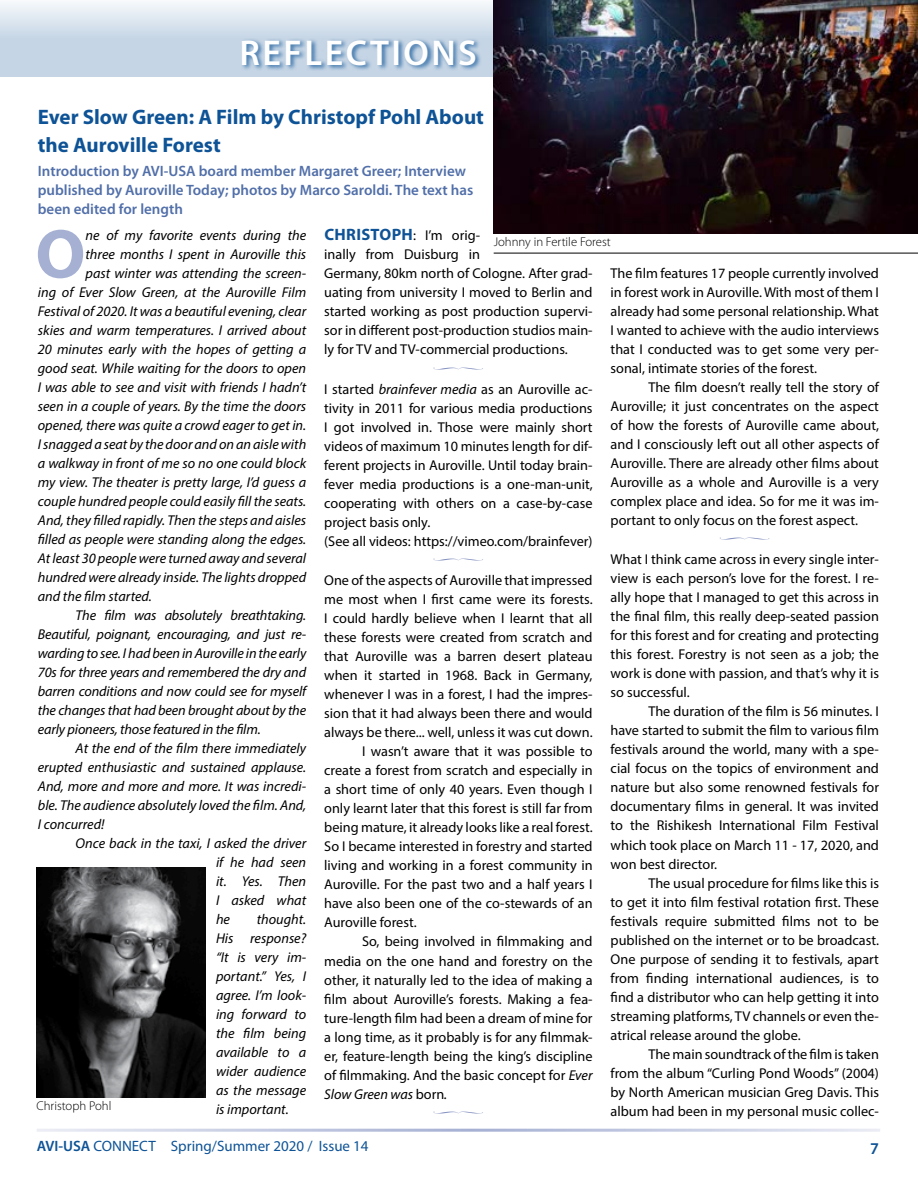
<style>
.page{position:relative;width:918px;height:1188px;background:#fff}
.page>*{position:absolute;margin:0;border:0;box-sizing:border-box;transform-origin:0 0}
._1st_paragraph{font:700 69.9px "Myriad Pro";color:#a5b0d3}
.main_head{font:600 36px "Myriad Pro";letter-spacing:.07em;color:#fff}
.head_to_article{font:700 21px/27.9px "Myriad Pro";color:#0e5396}
.interview_-w_person{font:700 16.5px "Myriad Pro";letter-spacing:.02em;color:#0e5396}
.t1{font:600 16.5px "Myriad Pro";color:#0e5396}
.author{font:600 15px/19px "Myriad Pro";color:#516fa9}
.t2{font:15px "Myriad Pro";color:#0e5396}
.text{font:14.25px/19px "Myriad Pro";color:#000;text-align:justify}
._1st_par_in_text_aft{font:14.25px/19px "Myriad Pro";color:#000;text-align:justify}
._1st_paragraph-2{font:italic 14.25px "Myriad Pro";color:#000}
.text-2{font:italic 14.25px/19px "Myriad Pro";color:#000;text-align:justify}
.interview_-w_person-2{font:14.25px/19px "Myriad Pro";color:#000}
.caption_no_rule{font:300 12.75px "Myriad Pro";color:#000}
.s1{font-weight:400;font-size:14.25px;color:#000}
.s2{font-style:italic}
.s3{font-weight:600}
</style>
<div class="page">
<div style="left:0;top:0;width:918px;height:77px;background:linear-gradient(to bottom,#ebf1f6,#b8ccdf)"></div>
<div style="left:241px;top:38px;width:240px;height:34px;background:#0e5396;opacity:.75"></div>
<img style="left:36px;top:867px;width:169px;height:230px">
<img style="left:494px;top:0;width:424px;height:233px">
<hr style="left:494px;top:253px;width:424px;height:1px;background:#000">
<img style="left:0;top:0;width:1px;height:231px">
<p class="main_head" style="left:240px;top:30px;width:239px">REFLECTIONS</p>
<p class="head_to_article" style="left:38px;top:102px;width:448px">Ever Slow Green: A Film by Christopf Pohl About the Auroville Forest</p>
<p class="author" style="left:38px;top:161px;width:437px">Introduction by AVI-USA board member Margaret Greer; Interview published by Auroville Today; photos by Marco Saroldi. The text has been edited for length</p>
<p class="_1st_paragraph" style="left:35px;top:208px;width:52px">O</p>
<p class="_1st_paragraph-2" style="left:86px;top:227px;width:222px">ne of my favorite events during the</p>
<p class="interview_-w_person" style="left:324px;top:224px;width:157px">CHRISTOPH<span class="s1">: I’m orig-</span></p>
<p class="interview_-w_person-2" style="left:324px;top:245px;width:270px">inally from Duisburg in<br>Germany, 80km north of Cologne. After grad&shy;uating from university I moved to Berlin and started working as post production supervi&shy;sor in different post-production studios main&shy;ly for TV and TV-commercial productions.</p>
<p class="_1st_par_in_text_aft" style="left:324px;top:379px;width:270px">I started <span class="s2">brainfever media</span> as an Auroville ac-</p>
<p class="_1st_par_in_text_aft" style="left:324px;top:398px;width:270px">tivity in 2011 for various media productions I got involved in. Those were mainly short videos of maximum 10 minutes length for dif&shy;ferent projects in Auroville. Until today brain&shy;fever media productions is a one-man-unit, cooperating with others on a case-by-case project basis only.</p>
<p class="_1st_par_in_text_aft" style="left:324px;top:531px;width:270px">(See all videos: https://vimeo.com/brainfever)</p>
<p class="_1st_par_in_text_aft" style="left:324px;top:571px;width:270px">One of the aspects of Auroville that impressed</p>
<p class="_1st_par_in_text_aft" style="left:324px;top:590px;width:270px">me most when I first came were its forests.<br>I could hardly believe when I learnt that all these forests were created from scratch and that Auroville was a barren desert plateau when it started in 1968. Back in Germany, whenever I was in a forest, I had the impres&shy;sion that it had always been there and would always be there... well, unless it was cut down.</p>
<p class="text" style="left:324px;top:742px;width:270px;text-indent:38px">I wasn’t aware that it was possible to create a forest from scratch and especially in a short time of only 40 years. Even though I only learnt later that this forest is still far from being mature, it already looks like a real forest.<br>So I became interested in forestry and started living and working in a forest community in Auroville. For the past two and a half years I have also been one of the co-stewards of an Auroville forest.</p>
<p class="text" style="left:324px;top:932px;width:270px;text-indent:38px">So, being involved in filmmaking and media on the one hand and forestry on the other, it naturally led to the idea of making a film about Auroville’s forests. Making a fea&shy;ture-length film had been a dream of mine for a long time, as it probably is for any filmmak&shy;er, feature-length being the king’s discipline of filmmaking. And the basic concept for <span class="s2">Ever Slow Green was</span> born<span class="s2">.</span></p>
<p class="caption_no_rule" style="left:494px;top:234px;width:119px">Johnny in Fertile Forest</p>
<p class="_1st_paragraph-2" style="left:86px;top:245px;width:222px">three months I spent in Auroville this</p>
<p class="_1st_paragraph-2" style="left:86px;top:264px;width:222px">past winter was attending the screen-</p>
<p class="_1st_paragraph-2" style="left:38px;top:283px;width:270px">ing of Ever Slow Green, at the Auroville Film</p>
<p class="_1st_paragraph-2" style="left:38px;top:302px;width:270px">Festival of 2020. It was a beautiful evening, clear</p>
<p class="_1st_paragraph-2" style="left:38px;top:321px;width:270px">skies and warm temperatures. I arrived about</p>
<p class="_1st_paragraph-2" style="left:38px;top:340px;width:270px">20 minutes early with the hopes of getting a</p>
<p class="_1st_paragraph-2" style="left:38px;top:359px;width:270px">good seat. While waiting for the doors to open</p>
<p class="_1st_paragraph-2" style="left:38px;top:378px;width:270px">I was able to see and visit with friends I hadn’t</p>
<p class="_1st_paragraph-2" style="left:38px;top:397px;width:270px">seen in a couple of years. By the time the doors</p>
<p class="_1st_paragraph-2" style="left:38px;top:416px;width:270px">opened, there was quite a crowd eager to get in.</p>
<p class="_1st_paragraph-2" style="left:38px;top:435px;width:270px">I snagged a seat by the door and on an aisle with</p>
<p class="_1st_paragraph-2" style="left:38px;top:454px;width:270px">a walkway in front of me so no one could block</p>
<p class="_1st_paragraph-2" style="left:38px;top:473px;width:270px">my view. The theater is pretty large, I’d guess a</p>
<p class="_1st_paragraph-2" style="left:38px;top:492px;width:270px">couple hundred people could easily fill the seats.</p>
<p class="_1st_paragraph-2" style="left:38px;top:511px;width:270px">And, they filled rapidly. Then the steps and aisles</p>
<p class="_1st_paragraph-2" style="left:38px;top:530px;width:270px">filled as people were standing along the edges.</p>
<p class="_1st_paragraph-2" style="left:38px;top:549px;width:270px">At least 30 people were turned away and several</p>
<p class="_1st_paragraph-2" style="left:38px;top:568px;width:270px">hundred were already inside. The lights dropped</p>
<p class="_1st_paragraph-2" style="left:38px;top:587px;width:115px">and the film started.</p>
<p class="text-2" style="left:38px;top:605px;width:270px;text-indent:38px">The film was absolutely breathtaking.<br>Beautiful, poignant, encouraging, and just re&shy;warding to see. I had been in Auroville in the early 70s for three years and remembered the dry and barren conditions and now could see for myself the changes that had been brought about by the early pioneers, those featured in the film.</p>
<p class="text-2" style="left:38px;top:739px;width:270px;text-indent:38px">At the end of the film there immediately erupted enthusiastic and sustained applause.<br>And, more and more and more. It was incredi&shy;ble. The audience absolutely loved the film. And, I concurred!</p>
<p class="text-2" style="left:216px;top:834px;width:92px;text-indent:-140px">Once back in the taxi, I asked the driver if he had seen it. Yes. Then I asked what he</p>
<p class="_1st_par_in_text_aft" style="left:611px;top:263px;width:270px">The film features 17 people currently involved in forest work in Auroville. With most of them I already had some personal relationship. What I wanted to achieve with the audio interviews that I conducted was to get some very per&shy;sonal, intimate stories of the forest.</p>
<p class="text" style="left:611px;top:377px;width:270px;text-indent:38px">The film doesn’t really tell the story of Auroville; it just concentrates on the aspect of how the forests of Auroville came about, and I consciously left out all other aspects of Auroville. There are already other films about Auroville as a whole and Auroville is a very complex place and idea. So for me it was im&shy;portant to only focus on the forest aspect.</p>
<p class="_1st_par_in_text_aft" style="left:611px;top:550px;width:270px">What I think came across in every single inter-</p>
<p class="_1st_par_in_text_aft" style="left:611px;top:569px;width:270px">view is each person’s love for the forest. I re&shy;ally hope that I managed to get this across in the final film, this really deep-seated passion for this forest and for creating and protecting this forest. Forestry is not seen as a job; the work is done with passion, and that’s why it is so successful.</p>
<p class="text" style="left:611px;top:702px;width:270px;text-indent:38px">The duration of the film is 56 minutes. I have started to submit the film to various film festivals around the world, many with a spe&shy;cial focus on the topics of environment and nature but also some renowned festivals for documentary films in general. It was invited to the Rishikesh International Film Festival which took place on March 11 - 17, 2020, and won best director.</p>
<p class="text" style="left:611px;top:873px;width:270px;text-indent:38px">The usual procedure for films like this is to get it into film festival rotation first. These festivals require submitted films not to be published on the internet or to be broadcast.<br>One purpose of sending it to festivals, apart from finding international audiences, is to find a distributor who can help getting it into streaming platforms, TV channels or even the&shy;atrical release around the globe.</p>
<p class="text" style="left:611px;top:1044px;width:270px;text-indent:38px">The main soundtrack of the film is taken from the album “Curling Pond Woods” (2004) by North American musician Greg Davis. This album had been in my personal music collec-</p>
<p class="text-2" style="left:216px;top:910px;width:92px;text-indent:41px">thought.<br>His response? “It is very im&shy;portant.” Yes, I agree. I’m look&shy;ing forward to the film being available to a wider audience as the message is important.</p>
<p class="caption_no_rule" style="left:36px;top:1098px;width:77px">Christoph Pohl</p>
<p class="t2" style="left:37px;top:1137px;width:333px"><span class="s3">AVI-USA</span> CONNECT Spring/Summer 2020 / Issue 14</p>
<p class="t1" style="left:870px;top:1138px;width:10px">7</p>
</div>
